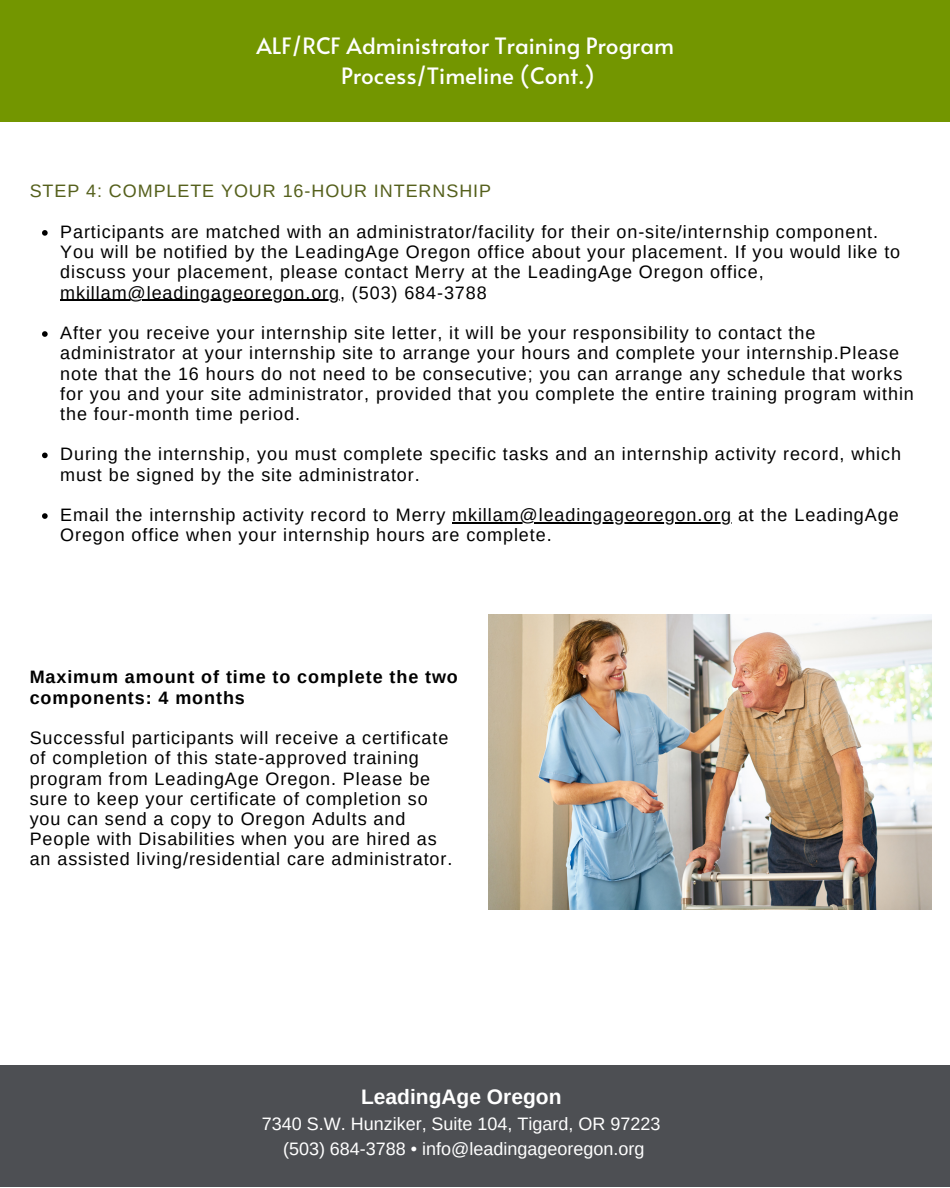
<style>
.page{position:relative;width:950px;height:1188px;background:#fff}
.page>*{position:absolute;margin:0;border:0;box-sizing:border-box;transform-origin:0 0}
.t1{font:22.5px/30.3px "Alata";color:#fff;text-align:center}
.t2{font:700 21px "Arimo";color:#fff}
.t3{font:18px/20.2px "Arimo";letter-spacing:.05em;color:#000}
.t4{font:18px/24.8px "Arimo";color:#fff;text-align:center}
.t5{font:700 18px/20.2px "Arimo";letter-spacing:.05em;color:#000}
.t6{font:18px "Arimo";letter-spacing:.05em;color:#55601c}
</style>
<div class="page">
<div style="left:0;top:1065px;width:949px;height:122px;background:#4d4f53"></div>
<div style="left:0;top:0;width:949px;height:121px;background:#739600"></div>
<img style="left:488px;top:614px;width:443px;height:296px">
<svg style="left:42px;top:230px;width:6px;height:6px"></svg>
<hr style="left:60px;top:300px;width:280px;height:1px;background:#000">
<svg style="left:42px;top:331px;width:6px;height:6px"></svg>
<svg style="left:42px;top:453px;width:6px;height:5px"></svg>
<svg style="left:42px;top:513px;width:6px;height:6px"></svg>
<hr style="left:452px;top:522px;width:280px;height:1px;background:#000">
<p class="t1" style="left:256px;top:30px;width:419px">ALF/RCF Administrator Training Program<br>Process/Timeline (Cont.)</p>
<p class="t6" style="left:30px;top:181px;width:463px">STEP 4: COMPLETE YOUR 16-HOUR INTERNSHIP</p>
<p class="t3" style="left:60px;top:222px;width:841px">Participants are matched with an administrator/facility for their on-site/internship component.<br>You will be notified by the LeadingAge Oregon office about your placement. If you would like to discuss your placement, please contact Merry at the LeadingAge Oregon office, mkillam@leadingageoregon.org, (503) 684-3788</p>
<p class="t3" style="left:60px;top:323px;width:855px">After you receive your internship site letter, it will be your responsibility to contact the administrator at your internship site to arrange your hours and complete your internship.Please note that the 16 hours do not need to be consecutive; you can arrange any schedule that works for you and your site administrator, provided that you complete the entire training program within the four-month time period.</p>
<p class="t3" style="left:60px;top:444px;width:842px">During the internship, you must complete specific tasks and an internship activity record, which must be signed by the site administrator.</p>
<p class="t3" style="left:60px;top:505px;width:840px">Email the internship activity record to Merry mkillam@leadingageoregon.org at the LeadingAge<br>Oregon office when your internship hours are complete.</p>
<p class="t5" style="left:30px;top:667px;width:430px">Maximum amount of time to complete the two components: 4 months</p>
<p class="t3" style="left:30px;top:728px;width:424px">Successful participants will receive a certificate of completion of this state-approved training program from LeadingAge Oregon. Please be sure to keep your certificate of completion so you can send a copy to Oregon Adults and People with Disabilities when you are hired as an assisted living/residential care administrator.</p>
<p class="t2" style="left:361px;top:1085px;width:202px">LeadingAge Oregon</p>
<p class="t4" style="left:262px;top:1111px;width:400px">7340 S.W. Hunziker, Suite 104, Tigard, OR 97223 (503) 684-3788 • info@leadingageoregon.org</p>
</div>
